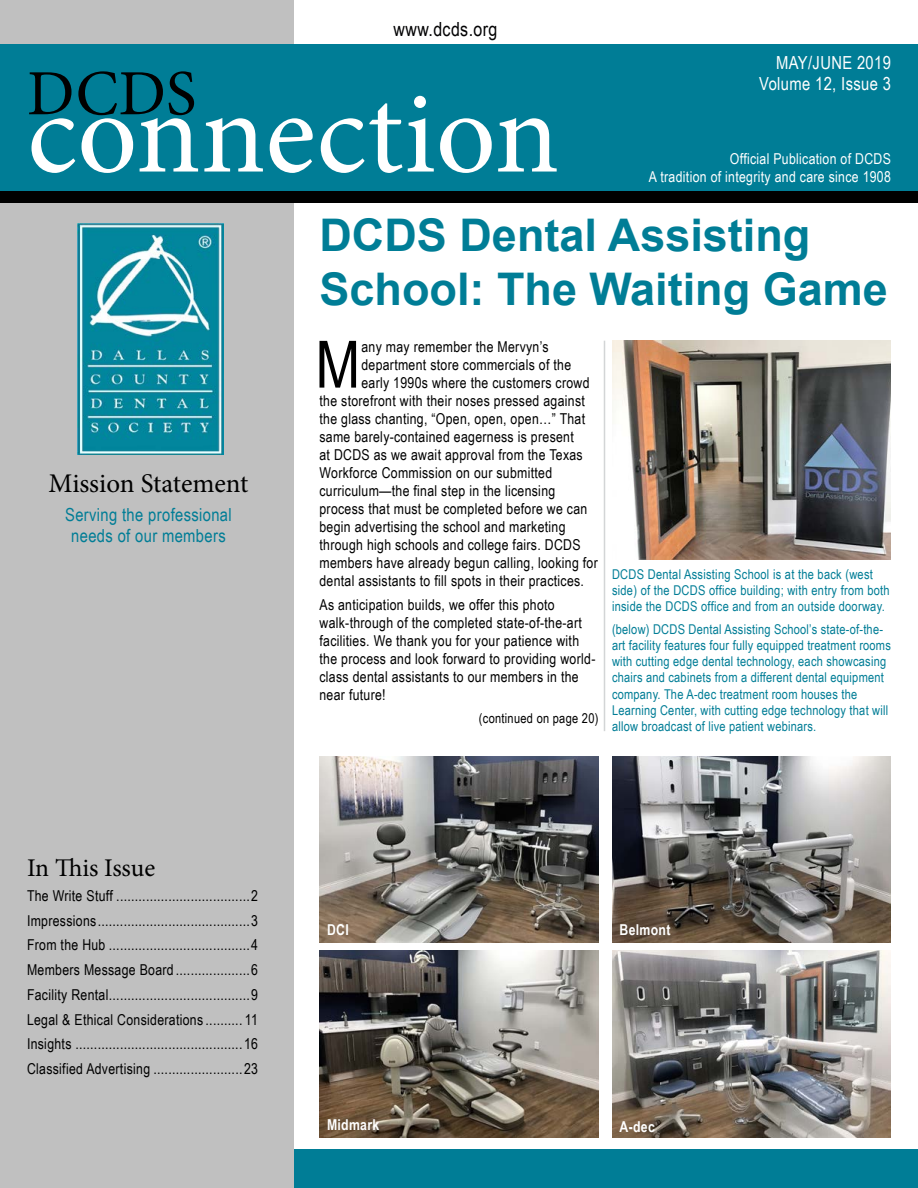
<style>
.page{position:relative;width:918px;height:1188px;background:#fff}
.page>*{position:absolute;margin:0;border:0;box-sizing:border-box;transform-origin:0 0}
.t1{font:118.5px "Minion Pro";color:#fff}
.t2{font:65.25px "Arial Narrow";color:#000}
.t3{font:64.5px "Minion Pro";color:#000}
.t4{font:700 45px/54px "Arial";color:#007d96}
.t5{font:27px "Minion Pro";letter-spacing:-.005em;color:#000}
.t6{font:25.5px "Minion Pro";letter-spacing:-.005em;color:#000}
.t7{font:19.5px "Arial Narrow";letter-spacing:.02em;color:#020203}
.t8{font:18px/21px "Arial Narrow";letter-spacing:.02em;color:#007d96;text-align:center}
.t9{font:18px/21.6px "Arial Narrow";letter-spacing:.02em;color:#fff;text-align:right}
.t10{font:15px/24.8px "Arial Narrow";letter-spacing:.02em;color:#000;text-align:justify}
.t11{font:15px/18px "Arial Narrow";letter-spacing:.02em;color:#fff;text-align:right}
.t12{font:700 15px "Arial Narrow";letter-spacing:.02em;color:#fff}
.t13{font:13.5px/16.2px "Arial Narrow";letter-spacing:.015em;color:#007d96}
.t14{font:13.5px "Arial Narrow";letter-spacing:.02em;color:#000}
</style>
<div class="page">
<div style="left:0;top:1149px;width:918px;height:39px;background:#007d96"></div>
<div style="left:0;top:0;width:293px;height:1188px;background:#c0c0c0"></div>
<div style="left:0;top:44px;width:918px;height:157px;background:#007d96"></div>
<div style="left:0;top:191px;width:918px;height:12px;background:#000"></div>
<img style="left:78px;top:224px;width:145px;height:231px">
<hr style="left:604px;top:341px;width:1px;height:390px;background:#d3d5d6">
<img style="left:612px;top:341px;width:279px;height:219px">
<img style="left:320px;top:756px;width:278px;height:187px">
<img style="left:612px;top:756px;width:279px;height:187px">
<img style="left:320px;top:951px;width:278px;height:186px">
<img style="left:612px;top:951px;width:279px;height:187px">
<h3 class="t7" style="left:394px;top:15px;width:105px">www.dcds.org</h3>
<h3 class="t3" style="left:27px;top:50px;width:171px">DCDS</h3>
<h1 class="t1" style="left:27px;top:54px;width:534px">connection</h1>
<p class="t9" style="left:759px;top:51px;width:133px">MAY/JUNE 2019<br>Volume 12, Issue 3</p>
<p class="t11" style="left:649px;top:149px;width:243px">Official Publication of DCDS<br>A tradition of integrity and care since 1908</p>
<h3 class="t5" style="left:49px;top:466px;width:201px">Mission Statement</h3>
<p class="t8" style="left:65px;top:503px;width:168px">Serving the professional needs of our members</p>
<h3 class="t6" style="left:27px;top:851px;width:130px">In This Issue</h3>
<p class="t10" style="left:27px;top:883px;width:232px">The Write Stuff ....................................2<br>Impressions.........................................3<br>From the Hub ......................................4<br>Members Message Board ....................6<br>Facility Rental......................................9<br>Legal &amp; Ethical Considerations .......... 11<br>Insights .............................................16<br>Classified Advertising ........................23</p>
<h3 class="t4" style="left:320px;top:209px;width:570px">DCDS Dental Assisting<br>School: The Waiting Game</h3>
<h2 class="t2" style="left:316px;top:317px;width:46px">M</h2>
<p class="t10" style="left:361px;top:333px;width:189px">any may remember the Mervyn’s</p>
<p class="t10" style="left:361px;top:351px;width:211px">department store commercials of the</p>
<p class="t10" style="left:361px;top:369px;width:230px">early 1990s where the customers crowd</p>
<p class="t10" style="left:319px;top:387px;width:267px">the storefront with their noses pressed against</p>
<p class="t10" style="left:319px;top:405px;width:267px">the glass chanting, “Open, open, open…” That</p>
<p class="t10" style="left:319px;top:423px;width:256px">same barely-contained eagerness is present</p>
<p class="t10" style="left:319px;top:441px;width:265px">at DCDS as we await approval from the Texas</p>
<p class="t10" style="left:319px;top:459px;width:234px">Workforce Commission on our submitted</p>
<p class="t10" style="left:319px;top:477px;width:237px">curriculum—the final step in the licensing</p>
<p class="t10" style="left:319px;top:495px;width:269px">process that must be completed before we can</p>
<p class="t10" style="left:319px;top:513px;width:248px">begin advertising the school and marketing</p>
<p class="t10" style="left:319px;top:531px;width:263px">through high schools and college fairs. DCDS</p>
<p class="t10" style="left:319px;top:549px;width:280px">members have already begun calling, looking for</p>
<p class="t10" style="left:319px;top:567px;width:266px">dental assistants to fill spots in their practices.</p>
<p class="t10" style="left:319px;top:596px;width:277px;line-height:18px;text-align:left">As anticipation builds, we offer this photo walk-through of the completed state-of-the-art facilities. We thank you for your patience with the process and look forward to providing world&shy;class dental assistants to our members in the near future!</p>
<p class="t14" style="left:479px;top:709px;width:121px">(continued on page 20)</p>
<p class="t13" style="left:612px;top:565px;width:279px">DCDS Dental Assisting School is at the back (west side) of the DCDS office building; with entry from both inside the DCDS office and from an outside doorway.</p>
<p class="t13" style="left:612px;top:620px;width:280px">(below) DCDS Dental Assisting School’s state-of-the&shy;art facility features four fully equipped treatment rooms with cutting edge dental technology, each showcasing chairs and cabinets from a different dental equipment company. The A-dec treatment room houses the Learning Center, with cutting edge technology that will allow broadcast of live patient webinars.</p>
<p class="t12" style="left:327px;top:921px;width:23px">DCI</p>
<p class="t12" style="left:620px;top:921px;width:52px">Belmont</p>
<p class="t12" style="left:327px;top:1116px;width:54px">Midmark</p>
<p class="t12" style="left:620px;top:1118px;width:37px">A-dec</p>
</div>
